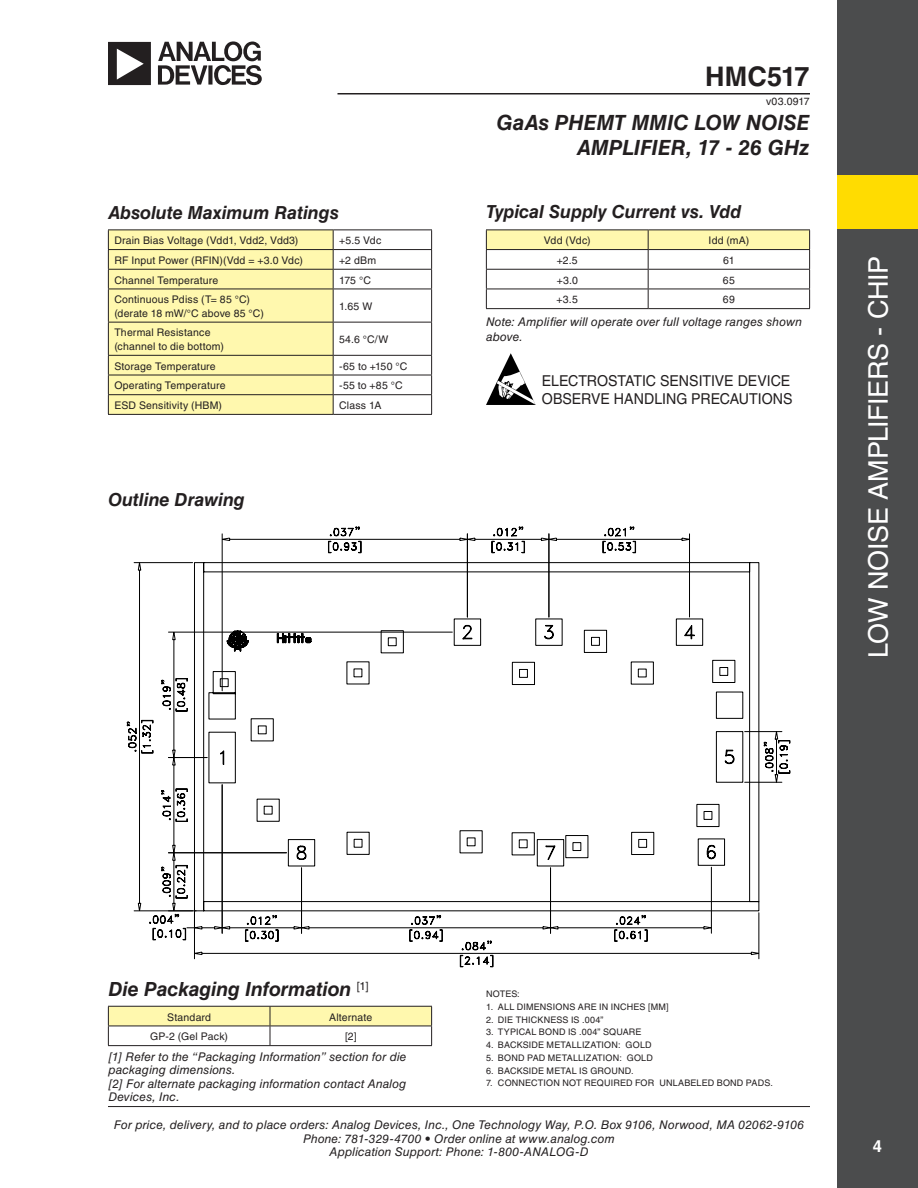
<style>
.page{position:relative;width:918px;height:1188px;background:#fff}
.page>*{position:absolute;margin:0;border:0;box-sizing:border-box;transform-origin:0 0}
.t1{font:27px "Helvetica LT Std";letter-spacing:-.015em;color:#fff}
.t2{font:700 27px "Helvetica LT Std";letter-spacing:.005em;color:#231f20}
.t3{font:italic 700 21px/25.2px "Helvetica LT Std";letter-spacing:.005em;color:#231f20;text-align:right}
.t4{font:italic 700 19.5px "Helvetica LT Std";letter-spacing:-.005em;color:#231f20}
.t5{font:italic 700 18px "Helvetica LT Std";letter-spacing:-.005em;color:#231f20}
.t6{font:700 16.5px "Helvetica LT Std";color:#fff}
.t7{font:15px "Helvetica LT Std";letter-spacing:-.005em;color:#231f20;scale:.95 1}
.t8{font:italic 12px/13.5px "Helvetica LT Std";letter-spacing:.01em;color:#231f20}
.t9{font:10.5px/13.5px "Helvetica LT Std";letter-spacing:.015em;color:#231f20}
.t10{font:9px "Helvetica LT Std";letter-spacing:.02em;color:#231f20}
</style>
<div class="page">
<hr style="left:108px;top:1106px;width:702px;height:1px;background:#231f20">
<hr style="left:338px;top:93px;width:472px;height:1px;background:#231f20">
<div style="left:837px;top:0;width:81px;height:1188px;background:#4b4c4d"></div>
<div style="left:837px;top:175px;width:81px;height:54px;background:#ffdc01"></div>
<svg style="left:108px;top:41px;width:154px;height:44px"></svg>
<hr style="left:333px;top:230px;width:99px;height:1px;background:#231f20">
<hr style="left:333px;top:249px;width:99px;height:1px;background:#231f20">
<hr style="left:333px;top:269px;width:99px;height:1px;background:#231f20">
<svg style="left:431px;top:230px;width:1px;height:59px"></svg>
<hr style="left:333px;top:289px;width:99px;height:1px;background:#231f20">
<hr style="left:431px;top:289px;width:1px;height:33px;background:#231f20">
<hr style="left:333px;top:322px;width:99px;height:1px;background:#231f20">
<hr style="left:431px;top:323px;width:1px;height:32px;background:#231f20">
<hr style="left:333px;top:355px;width:99px;height:1px;background:#231f20">
<hr style="left:333px;top:375px;width:99px;height:1px;background:#231f20">
<hr style="left:333px;top:394px;width:99px;height:1px;background:#231f20">
<svg style="left:108px;top:230px;width:226px;height:184px;background:#f3eca6"></svg>
<svg style="left:431px;top:356px;width:1px;height:58px"></svg>
<hr style="left:108px;top:414px;width:225px;height:1px;background:#231f20">
<hr style="left:333px;top:414px;width:99px;height:1px;background:#231f20">
<svg style="left:486px;top:230px;width:324px;height:78px"></svg>
<hr style="left:486px;top:308px;width:162px;height:1px;background:#231f20">
<hr style="left:648px;top:308px;width:162px;height:1px;background:#231f20">
<svg style="left:127px;top:526px;width:663px;height:434px"></svg>
<svg style="left:194px;top:562px;width:566px;height:350px"></svg>
<svg style="left:486px;top:353px;width:50px;height:52px"></svg>
<svg style="left:108px;top:1006px;width:324px;height:39px"></svg>
<hr style="left:108px;top:1045px;width:162px;height:1px;background:#231f20">
<hr style="left:270px;top:1045px;width:162px;height:1px;background:#231f20">
<p class="t5" style="left:108px;top:201px;width:232px">Absolute Maximum Ratings</p>
<p class="t9" style="left:114px;top:234px;width:186px">Drain Bias Voltage (Vdd1, Vdd2, Vdd3)</p>
<p class="t9" style="left:339px;top:234px;width:44px">+5.5 Vdc</p>
<p class="t9" style="left:114px;top:253px;width:190px">RF Input Power (RFIN)(Vdd = +3.0 Vdc)</p>
<p class="t9" style="left:339px;top:253px;width:38px">+2 dBm</p>
<p class="t9" style="left:114px;top:273px;width:105px">Channel Temperature</p>
<p class="t9" style="left:339px;top:273px;width:33px">175 °C</p>
<p class="t9" style="left:114px;top:293px;width:137px">Continuous Pdiss (T= 85 °C)</p>
<p class="t9" style="left:114px;top:306px;width:151px">(derate 18 mW/°C above 85 °C)</p>
<p class="t9" style="left:339px;top:300px;width:35px">1.65 W</p>
<p class="t9" style="left:114px;top:326px;width:111px">Thermal Resistance (channel to die bottom)</p>
<p class="t9" style="left:339px;top:333px;width:51px">54.6 °C/W</p>
<p class="t9" style="left:114px;top:359px;width:103px">Storage Temperature</p>
<p class="t9" style="left:339px;top:359px;width:70px">-65 to +150 °C</p>
<p class="t9" style="left:114px;top:379px;width:113px">Operating Temperature</p>
<p class="t9" style="left:339px;top:379px;width:65px">-55 to +85 °C</p>
<p class="t9" style="left:114px;top:399px;width:109px">ESD Sensitivity (HBM)</p>
<p class="t9" style="left:339px;top:399px;width:44px">Class 1A</p>
<p class="t5" style="left:108px;top:488px;width:138px">Outline Drawing</p>
<h1 class="t2" style="left:705px;top:60px;width:106px">HMC517</h1>
<p class="t9" style="left:766px;top:94px;width:45px">v03.0917</p>
<h2 class="t3" style="left:496px;top:109px;width:315px">GaAs PHEMT MMIC LOW NOISE<br>AMPLIFIER, 17 - 26 GHz</h2>
<p class="t5" style="left:486px;top:200px;width:257px">Typical Supply Current vs. Vdd</p>
<p class="t9" style="left:544px;top:234px;width:48px">Vdd (Vdc)</p>
<p class="t9" style="left:709px;top:234px;width:42px">Idd (mA)</p>
<p class="t9" style="left:557px;top:253px;width:23px">+2.5</p>
<p class="t9" style="left:723px;top:253px;width:13px">61</p>
<p class="t9" style="left:557px;top:273px;width:23px">+3.0</p>
<p class="t9" style="left:723px;top:273px;width:13px">65</p>
<p class="t9" style="left:557px;top:293px;width:23px">+3.5</p>
<p class="t9" style="left:723px;top:293px;width:13px">69</p>
<p class="t8" style="left:486px;top:315px;width:318px;line-height:14.4px">Note: Amplifier will operate over full voltage ranges shown above.</p>
<p class="t7" style="left:542px;top:372px;width:263px">ELECTROSTATIC SENSITIVE DEVICE</p>
<p class="t7" style="left:542px;top:390px;width:265px">OBSERVE HANDLING PRECAUTIONS</p>
<h1 class="t1" style="left:863px;top:658px;width:404px;rotate:-90deg">LOW NOISE AMPLIFIERS - CHIP</h1>
<p class="t4" style="left:108px;top:978px;width:262px">Die Packaging Information <sup>[1]</sup></p>
<p class="t9" style="left:167px;top:1010px;width:45px">Standard</p>
<p class="t9" style="left:329px;top:1010px;width:45px">Alternate</p>
<p class="t9" style="left:150px;top:1030px;width:79px">GP-2 (Gel Pack)</p>
<p class="t9" style="left:345px;top:1030px;width:13px">[2]</p>
<p class="t8" style="left:108px;top:1050px;width:300px">[1] Refer to the “Packaging Information” section for die packaging dimensions.</p>
<p class="t8" style="left:108px;top:1077px;width:300px">[2] For alternate packaging information contact Analog<br>Devices, Inc.</p>
<p class="t10" style="left:486px;top:989px;width:35px">NOTES:</p>
<p class="t10" style="left:486px;top:1002px;width:184px">1. ALL DIMENSIONS ARE IN INCHES [MM]</p>
<p class="t10" style="left:486px;top:1014px;width:119px">2. DIE THICKNESS IS .004”</p>
<p class="t10" style="left:486px;top:1027px;width:157px">3. TYPICAL BOND IS .004” SQUARE</p>
<p class="t10" style="left:486px;top:1040px;width:167px">4. BACKSIDE METALLIZATION: GOLD</p>
<p class="t10" style="left:486px;top:1053px;width:168px">5. BOND PAD METALLIZATION: GOLD</p>
<p class="t10" style="left:486px;top:1065px;width:149px">6. BACKSIDE METAL IS GROUND.</p>
<p class="t10" style="left:486px;top:1078px;width:289px">7. CONNECTION NOT REQUIRED FOR UNLABELED BOND PADS.</p>
<p class="t8" style="left:114px;top:1118px;width:692px;text-align:center">For price, delivery, and to place orders: Analog Devices, Inc., One Technology Way, P.O. Box 9106, Norwood, MA 02062-9106<br>Phone: 781-329-4700 • Order online at www.analog.com<br>Application Support: Phone: 1-800-ANALOG-D</p>
<h3 class="t6" style="left:873px;top:1136px;width:11px">4</h3>
</div>
